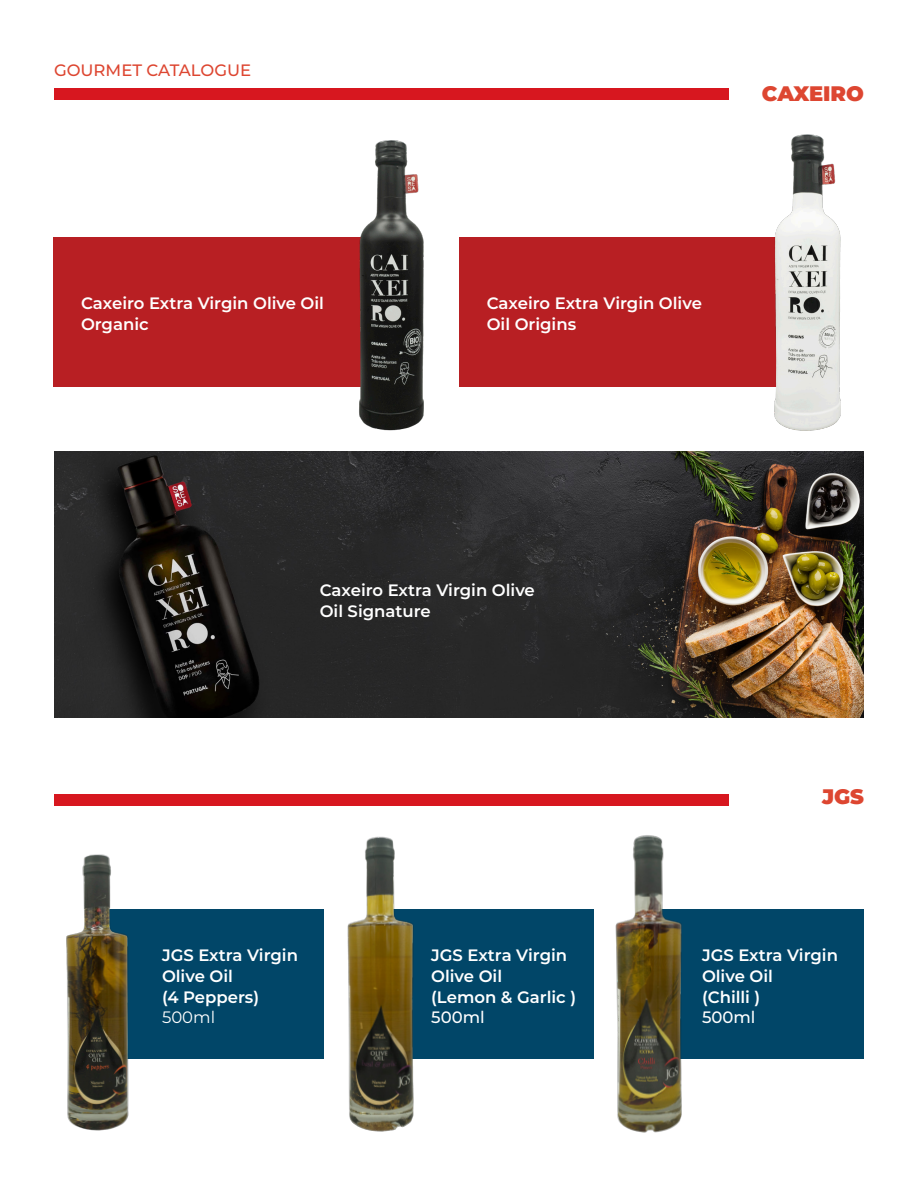
<style>
.page{position:relative;width:918px;height:1188px;background:#fff}
.page>*{position:absolute;margin:0;border:0;box-sizing:border-box;transform-origin:0 0}
.name{font:900 21px "Montserrat";color:#dd4631}
.name-2{font:600 16.5px/21px "Montserrat";color:#fff}
.name-3{font:500 16.5px "Montserrat";color:#dd4631}
.name-4{font:500 16.5px "Montserrat";color:#fff}
.name-5{font:16.5px "Montserrat";color:#fff}
</style>
<div class="page">
<img style="left:54px;top:451px;width:810px;height:267px">
<div style="left:54px;top:88px;width:674px;height:11px;background:#d7171f"></div>
<div style="left:54px;top:794px;width:674px;height:12px;background:#d7171f"></div>
<div style="left:53px;top:237px;width:339px;height:149px;background:#b81f23"></div>
<div style="left:98px;top:909px;width:226px;height:150px;background:#014668"></div>
<div style="left:381px;top:909px;width:213px;height:150px;background:#014668"></div>
<div style="left:649px;top:909px;width:215px;height:150px;background:#014668"></div>
<div style="left:459px;top:237px;width:338px;height:149px;background:#b81f23"></div>
<img style="left:745px;top:134px;width:96px;height:297px">
<img style="left:340px;top:140px;width:84px;height:291px">
<img style="left:347px;top:836px;width:67px;height:296px">
<img style="left:615px;top:835px;width:67px;height:298px">
<img style="left:66px;top:854px;width:63px;height:277px">
<p class="name-3" style="left:54px;top:59px;width:199px">GOURMET CATALOGUE</p>
<p class="name-2" style="left:81px;top:292px;width:245px">Caxeiro Extra Virgin Olive Oil<br>Organic</p>
<p class="name" style="left:762px;top:78px;width:104px">CAXEIRO</p>
<p class="name-2" style="left:487px;top:292px;width:217px">Caxeiro Extra Virgin Olive<br>Oil Origins</p>
<p class="name-2" style="left:320px;top:579px;width:217px">Caxeiro Extra Virgin Olive<br>Oil Signature</p>
<p class="name" style="left:822px;top:781px;width:43px">JGS</p>
<p class="name-2" style="left:162px;top:944px;width:137px">JGS Extra Virgin<br>Olive Oil</p>
<p class="name-2" style="left:162px;top:986px;width:99px">(4 Peppers)</p>
<p class="name-5" style="left:162px;top:1006px;width:55px">500ml</p>
<p class="name-2" style="left:431px;top:944px;width:137px">JGS Extra Virgin<br>Olive Oil</p>
<p class="name-2" style="left:431px;top:986px;width:146px">(Lemon &amp; Garlic )</p>
<p class="name-4" style="left:431px;top:1005px;width:55px">500ml</p>
<p class="name-2" style="left:702px;top:944px;width:137px">JGS Extra Virgin<br>Olive Oil</p>
<p class="name-2" style="left:702px;top:986px;width:60px">(Chilli )</p>
<p class="name-4" style="left:702px;top:1006px;width:55px">500ml</p>
</div>
